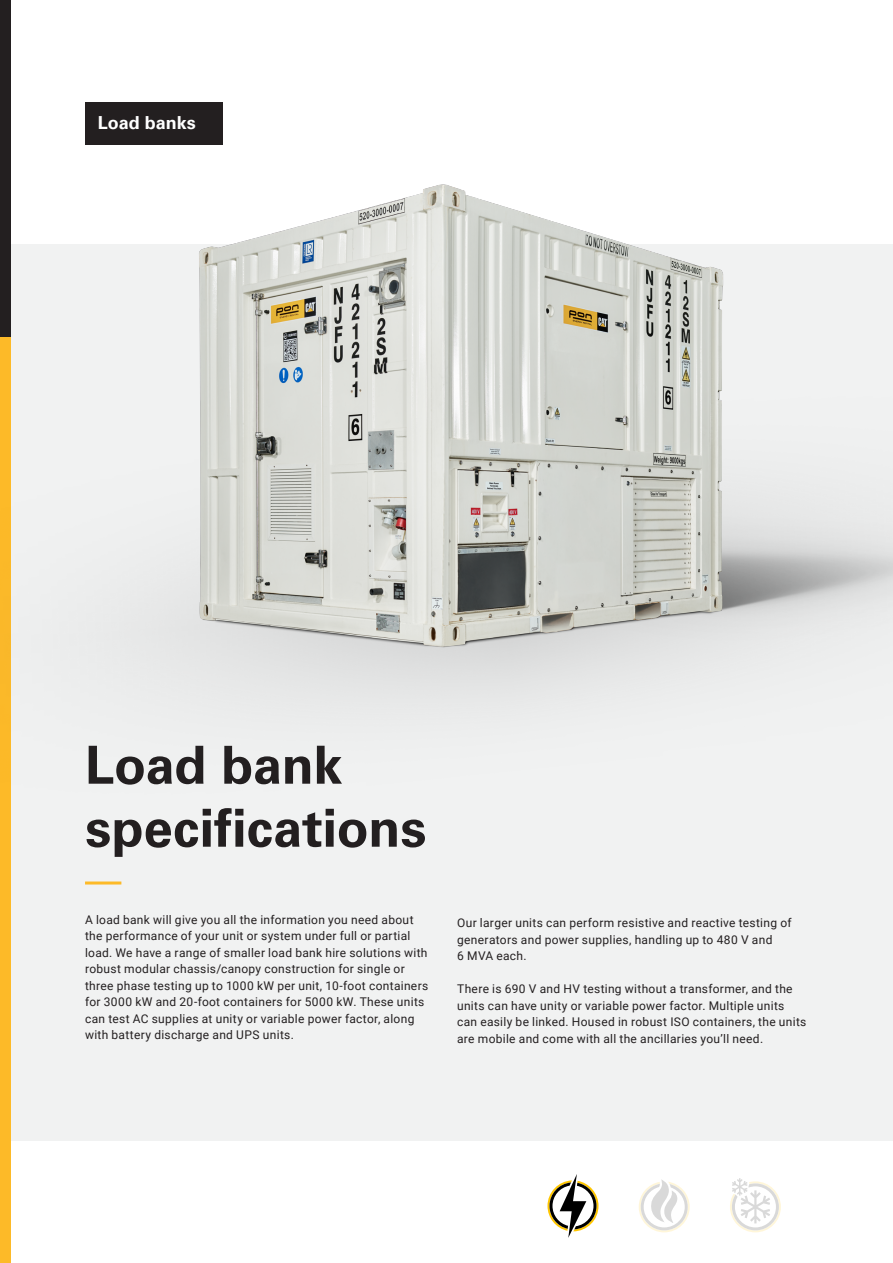
<style>
.page{position:relative;width:893px;height:1263px;background:#fff}
.page>*{position:absolute;margin:0;border:0;box-sizing:border-box;transform-origin:0 0}
.Text{font:700 52.5px/63px "Univers";letter-spacing:-.005em;color:#231f20}
.Text-2{font:700 18px "Univers";color:#fff}
.Text-3{font:12px/16.5px "Roboto";letter-spacing:.025em;color:#231f20}
</style>
<div class="page">
<div style="left:0;top:244px;width:893px;height:896px;background:#f1f2f2"></div>
<div style="left:0;top:0;width:11px;height:1263px;background:#fdba28"></div>
<div style="left:0;top:0;width:11px;height:337px;background:#231f20"></div>
<div style="left:85px;top:102px;width:138px;height:42px;background:#231f20"></div>
<hr style="left:85px;top:881px;width:36px;height:3px;background:#fdba28">
<img style="left:85px;top:144px;width:808px;height:556px">
<svg style="left:547px;top:1174px;width:51px;height:64px"></svg>
<svg style="left:639px;top:1179px;width:51px;height:53px"></svg>
<svg style="left:730px;top:1178px;width:51px;height:54px"></svg>
<p class="Text-2" style="left:98px;top:112px;width:100px">Load banks</p>
<p class="Text" style="left:85px;top:734px;width:343px">Load bank specifications</p>
<p class="Text-3" style="left:85px;top:911px;width:345px">A load bank will give you all the information you need about the performance of your unit or system under full or partial load. We have a range of smaller load bank hire solutions with robust modular chassis/canopy construction for single or three phase testing up to 1000 kW per unit, 10-foot containers for 3000 kW and 20-foot containers for 5000 kW. These units can test AC supplies at unity or variable power factor, along with battery discharge and UPS units.</p>
<p class="Text-3" style="left:457px;top:914px;width:336px">Our larger units can perform resistive and reactive testing of generators and power supplies, handling up to 480 V and</p>
<p class="Text-3" style="left:457px;top:947px;width:71px">6 MVA each.</p>
<p class="Text-3" style="left:457px;top:980px;width:351px">There is 690 V and HV testing without a transformer, and the units can have unity or variable power factor. Multiple units can easily be linked. Housed in robust ISO containers, the units are mobile and come with all the ancillaries you’ll need.</p>
</div>
